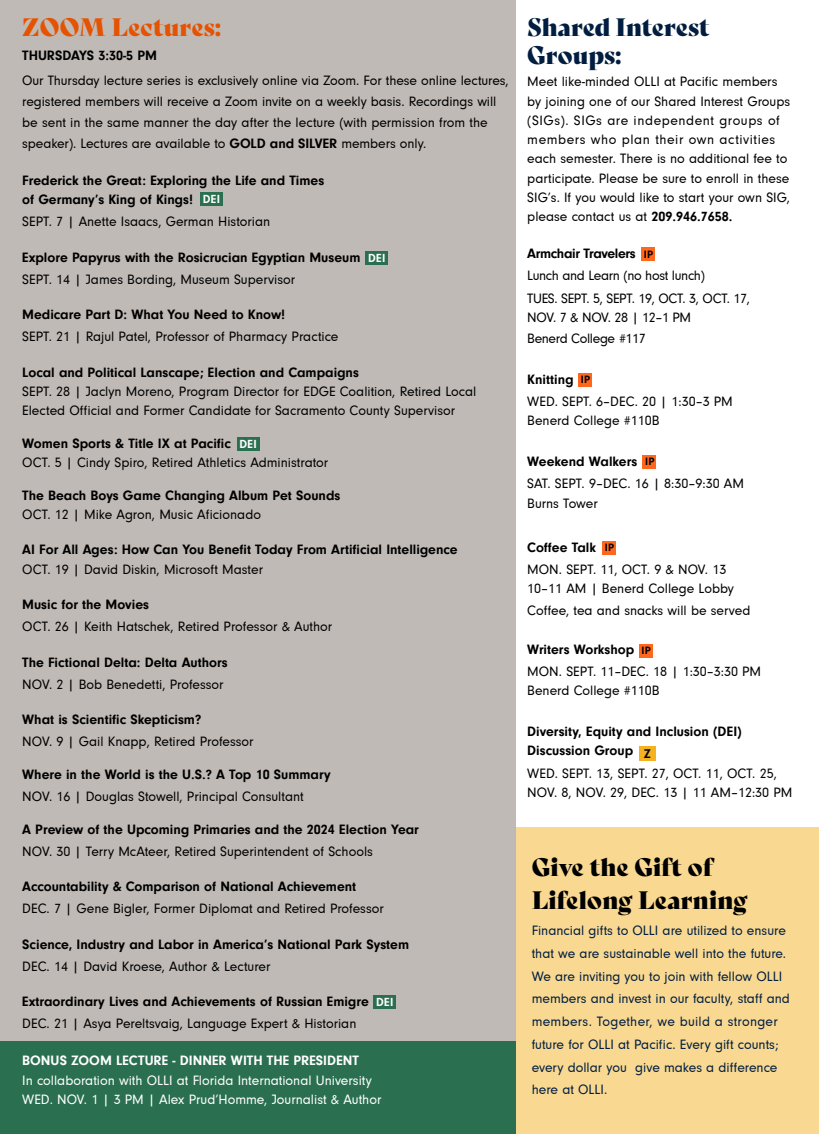
<style>
.page{position:relative;width:819px;height:1134px;background:#fff}
.page>*{position:absolute;margin:0;border:0;box-sizing:border-box;transform-origin:0 0}
.t1{font:24.5px/33.2px "Bely Display";letter-spacing:.005em;color:#000}
.t2{font:24.5px/28px "Bely Display";letter-spacing:-.005em;color:#011e41}
.t3{font:24.5px "Bely Display";letter-spacing:.005em;color:#e65300}
.t4{font:14px/19.2px "Neuzeit Gro";color:#000}
.t5{font:700 14px/19.2px "Neuzeit Gro";color:#000}
.t6{font:14px/22.8px "Neuzeit Gro";color:#011e41}
.t7{font:14px/19.2px "Neuzeit Gro";color:#fff}
.t8{font:14px/22.1px "Neuzeit Gro";letter-spacing:-.025em;color:#000}
.t9{font:700 14px "Neuzeit Gro";color:#fff}
.t10{font:700 14px "Neuzeit Gro";letter-spacing:-.025em;color:#000}
.t11{font:700 12.95px "Neuzeit Gro";color:#000}
.t12{font:700 12.08px "Neuzeit Gro";letter-spacing:.025em;color:#fff}
.t13{font:700 11.03px "Neuzeit Gro";letter-spacing:.035em;color:#000}
.s1{font-weight:700}
</style>
<div class="page">
<div style="left:0;top:0;width:515px;height:1041px;background:#bfbab6"></div>
<div style="left:515px;top:828px;width:304px;height:306px;background:#f9d891"></div>
<div style="left:641px;top:248px;width:14px;height:13px;background:#ff671d"></div>
<div style="left:578px;top:373px;width:14px;height:13px;background:#ff671d"></div>
<div style="left:643px;top:455px;width:13px;height:14px;background:#ff671d"></div>
<div style="left:603px;top:541px;width:13px;height:14px;background:#ff671d"></div>
<div style="left:639px;top:644px;width:13px;height:14px;background:#ff671d"></div>
<div style="left:639px;top:747px;width:17px;height:14px;background:#f4b223"></div>
<div style="left:374px;top:995px;width:22px;height:14px;background:#2a7050"></div>
<div style="left:237px;top:437px;width:22px;height:14px;background:#2a7050"></div>
<div style="left:200px;top:192px;width:23px;height:14px;background:#2a7050"></div>
<div style="left:366px;top:251px;width:22px;height:14px;background:#2a7050"></div>
<div style="left:0;top:1041px;width:515px;height:93px;background:#2a7050"></div>
<h1 class="t3" style="left:22px;top:8px;width:200px">ZOOM Lectures:</h1>
<p class="t5" style="left:22px;top:46px;width:136px">THURSDAYS 3:30-5 PM</p>
<p class="t4" style="left:22px;top:70px;width:488px;line-height:21px">Our Thursday lecture series is exclusively online via Zoom. For these online lectures, registered members will receive a Zoom invite on a weekly basis. Recordings will be sent in the same manner the day after the lecture (with permission from the speaker). Lectures are available to <span class="s1">GOLD and SILVER</span> members only.</p>
<p class="t5" style="left:22px;top:171px;width:304px">Frederick the Great: Exploring the Life and Times of Germany’s King of Kings!</p>
<p class="t4" style="left:22px;top:212px;width:250px">SEPT. 7 | Anette Isaacs, German Historian</p>
<p class="t5" style="left:22px;top:248px;width:340px">Explore Papyrus with the Rosicrucian Egyptian Museum</p>
<p class="t4" style="left:22px;top:270px;width:275px">SEPT. 14 | James Bording, Museum Supervisor</p>
<p class="t5" style="left:22px;top:305px;width:265px">Medicare Part D: What You Need to Know!</p>
<p class="t4" style="left:22px;top:327px;width:318px">SEPT. 21 | Rajul Patel, Professor of Pharmacy Practice</p>
<p class="t5" style="left:22px;top:363px;width:338px">Local and Political Lanscape; Election and Campaigns</p>
<p class="t4" style="left:22px;top:382px;width:456px">SEPT. 28 | Jaclyn Moreno, Program Director for EDGE Coalition, Retired Local<br>Elected Official and Former Candidate for Sacramento County Supervisor</p>
<p class="t5" style="left:22px;top:434px;width:210px">Women Sports &amp; Title IX at Pacific</p>
<p class="t4" style="left:22px;top:453px;width:308px">OCT. 5 | Cindy Spiro, Retired Athletics Administrator</p>
<p class="t5" style="left:22px;top:486px;width:320px">The Beach Boys Game Changing Album Pet Sounds</p>
<p class="t4" style="left:22px;top:505px;width:240px">OCT. 12 | Mike Agron, Music Aficionado</p>
<p class="t5" style="left:22px;top:540px;width:437px">AI For All Ages: How Can You Benefit Today From Artificial Intelligence</p>
<p class="t4" style="left:22px;top:560px;width:242px">OCT. 19 | David Diskin, Microsoft Master</p>
<p class="t5" style="left:22px;top:595px;width:128px">Music for the Movies</p>
<p class="t4" style="left:22px;top:617px;width:312px">OCT. 26 | Keith Hatschek, Retired Professor &amp; Author</p>
<p class="t5" style="left:22px;top:653px;width:207px">The Fictional Delta: Delta Authors</p>
<p class="t4" style="left:22px;top:675px;width:203px">NOV. 2 | Bob Benedetti, Professor</p>
<p class="t5" style="left:22px;top:710px;width:181px">What is Scientific Skepticism?</p>
<p class="t4" style="left:22px;top:732px;width:233px">NOV. 9 | Gail Knapp, Retired Professor</p>
<p class="t5" style="left:22px;top:765px;width:310px">Where in the World is the U.S.? A Top 10 Summary</p>
<p class="t4" style="left:22px;top:787px;width:283px">NOV. 16 | Douglas Stowell, Principal Consultant</p>
<p class="t5" style="left:22px;top:819px;width:398px">A Preview of the Upcoming Primaries and the 2024 Election Year</p>
<p class="t4" style="left:22px;top:842px;width:352px">NOV. 30 | Terry McAteer, Retired Superintendent of Schools</p>
<p class="t5" style="left:22px;top:877px;width:336px">Accountability &amp; Comparison of National Achievement</p>
<p class="t4" style="left:22px;top:899px;width:363px">DEC. 7 | Gene Bigler, Former Diplomat and Retired Professor</p>
<p class="t5" style="left:22px;top:935px;width:388px">Science, Industry and Labor in America’s National Park System</p>
<p class="t4" style="left:22px;top:957px;width:250px">DEC. 14 | David Kroese, Author &amp; Lecturer</p>
<p class="t5" style="left:22px;top:992px;width:348px">Extraordinary Lives and Achievements of Russian Emigre</p>
<p class="t4" style="left:22px;top:1014px;width:336px">DEC. 21 | Asya Pereltsvaig, Language Expert &amp; Historian</p>
<p class="t9" style="left:22px;top:1053px;width:338px">BONUS ZOOM LECTURE - DINNER WITH THE PRESIDENT</p>
<p class="t7" style="left:22px;top:1071px;width:361px">In collaboration with OLLI at Florida International University<br>WED. NOV. 1 | 3 PM | Alex Prud’Homme, Journalist &amp; Author</p>
<p class="t12" style="left:203px;top:193px;width:19px">DEI</p>
<p class="t12" style="left:368px;top:251px;width:19px">DEI</p>
<p class="t12" style="left:240px;top:437px;width:19px">DEI</p>
<p class="t12" style="left:376px;top:995px;width:19px">DEI</p>
<h1 class="t2" style="left:527px;top:11px;width:184px">Shared Interest<br>Groups:</h1>
<p class="t4" style="left:527px;top:72px;width:264px">Meet like-minded OLLI at Pacific members by joining one of our Shared Interest Groups (SIGs). SIGs are independent groups of members who plan their own activities each semester. There is no additional fee to participate. Please be sure to enroll in these SIG’s. If you would like to start your own SIG, please contact us at <span class="s1">209.946.7658.</span></p>
<p class="t10" style="left:527px;top:246px;width:110px">Armchair Travelers</p>
<p class="t8" style="left:527px;top:265px;width:224px">Lunch and Learn (no host lunch)<br>TUES. SEPT. 5, SEPT. 19, OCT. 3, OCT. 17,</p>
<p class="t8" style="left:527px;top:307px;width:165px;line-height:21px">NOV. 7 &amp; NOV. 28 | 12–1 PM<br>Benerd College #117</p>
<p class="t5" style="left:527px;top:369px;width:48px">Knitting</p>
<p class="t4" style="left:527px;top:392px;width:207px">WED. SEPT. 6–DEC. 20 | 1:30–3 PM<br>Benerd College #110B</p>
<p class="t5" style="left:527px;top:452px;width:112px">Weekend Walkers</p>
<p class="t4" style="left:527px;top:474px;width:218px">SAT. SEPT. 9–DEC. 16 | 8:30–9:30 AM<br>Burns Tower</p>
<p class="t5" style="left:527px;top:538px;width:70px">Coffee Talk</p>
<p class="t4" style="left:527px;top:560px;width:208px">MON. SEPT. 11, OCT. 9 &amp; NOV. 13<br>10–11 AM | Benerd College Lobby</p>
<p class="t4" style="left:527px;top:601px;width:225px">Coffee, tea and snacks will be served</p>
<p class="t5" style="left:527px;top:640px;width:108px">Writers Workshop</p>
<p class="t4" style="left:527px;top:662px;width:235px">MON. SEPT. 11–DEC. 18 | 1:30–3:30 PM<br>Benerd College #110B</p>
<p class="t5" style="left:527px;top:722px;width:216px">Diversity, Equity and Inclusion (DEI)<br>Discussion Group</p>
<p class="t4" style="left:527px;top:764px;width:267px">WED. SEPT. 13, SEPT. 27, OCT. 11, OCT. 25,<br>NOV. 8, NOV. 29, DEC. 13 | 11 AM–12:30 PM</p>
<p class="t13" style="left:644px;top:248px;width:11px">IP</p>
<p class="t13" style="left:581px;top:373px;width:11px">IP</p>
<p class="t13" style="left:645px;top:456px;width:11px">IP</p>
<p class="t13" style="left:605px;top:541px;width:11px">IP</p>
<p class="t13" style="left:641px;top:645px;width:11px">IP</p>
<p class="t11" style="left:644px;top:747px;width:9px">Z</p>
<h1 class="t1" style="left:532px;top:848px;width:217px">Give the Gift of<br>Lifelong Learning</h1>
<p class="t6" style="left:532px;top:919px;width:260px">Financial gifts to OLLI are utilized to ensure that we are sustainable well into the future.<br>We are inviting you to join with fellow OLLI members and invest in our faculty, staff and members. Together, we build a stronger future for OLLI at Pacific. Every gift counts; every dollar you give makes a difference here at OLLI.</p>
</div>
